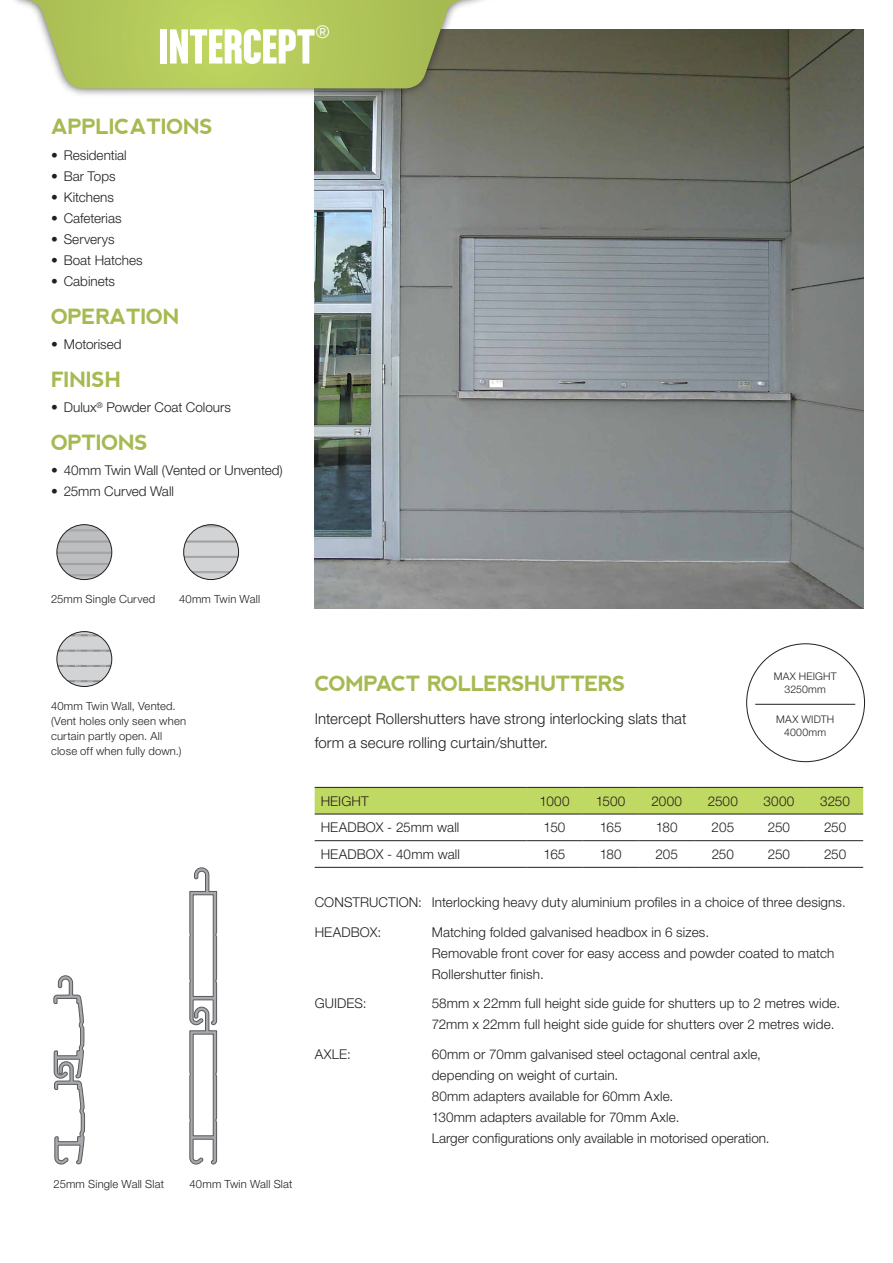
<style>
.page{position:relative;width:893px;height:1263px;background:#fff}
.page>*{position:absolute;margin:0;border:0;box-sizing:border-box;transform-origin:0 0}
.t1{font:52.5px "Chalet Comprime Hong Kong Sixty";letter-spacing:-.005em;color:#fff}
.t2{font:700 21px "nevis";letter-spacing:-.02em;color:#a6ba52}
.t3{font:300 15px/24px "Helvetica Neue LT Std";letter-spacing:.005em;color:#231f20}
.t4{font:300 13.5px/21px "Helvetica Neue LT Std";letter-spacing:.01em;color:#231f20}
.t5{font:300 11.25px/15px "Helvetica Neue LT Std";letter-spacing:.015em;color:#231f20}
.t6{font:300 10.5px/12.6px "Helvetica Neue LT Std";letter-spacing:.02em;color:#231f20;text-align:center}
</style>
<div class="page">
<div style="left:315px;top:788px;width:548px;height:26px;background:#c0d962"></div>
<hr style="left:315px;top:787px;width:211px;height:1px;background:#231f20">
<hr style="left:526px;top:787px;width:57px;height:1px;background:#231f20">
<hr style="left:583px;top:787px;width:56px;height:1px;background:#231f20">
<hr style="left:639px;top:787px;width:56px;height:1px;background:#231f20">
<hr style="left:695px;top:787px;width:56px;height:1px;background:#231f20">
<hr style="left:751px;top:787px;width:56px;height:1px;background:#231f20">
<hr style="left:807px;top:787px;width:56px;height:1px;background:#231f20">
<hr style="left:315px;top:814px;width:211px;height:1px;background:#231f20">
<hr style="left:526px;top:814px;width:57px;height:1px;background:#231f20">
<hr style="left:583px;top:814px;width:56px;height:1px;background:#231f20">
<hr style="left:639px;top:814px;width:56px;height:1px;background:#231f20">
<hr style="left:695px;top:814px;width:56px;height:1px;background:#231f20">
<hr style="left:751px;top:814px;width:56px;height:1px;background:#231f20">
<hr style="left:807px;top:814px;width:56px;height:1px;background:#231f20">
<hr style="left:315px;top:840px;width:211px;height:1px;background:#231f20">
<hr style="left:526px;top:840px;width:57px;height:1px;background:#231f20">
<hr style="left:583px;top:840px;width:56px;height:1px;background:#231f20">
<hr style="left:639px;top:840px;width:56px;height:1px;background:#231f20">
<hr style="left:695px;top:840px;width:56px;height:1px;background:#231f20">
<hr style="left:751px;top:840px;width:56px;height:1px;background:#231f20">
<hr style="left:807px;top:840px;width:56px;height:1px;background:#231f20">
<hr style="left:315px;top:867px;width:211px;height:1px;background:#231f20">
<hr style="left:526px;top:867px;width:57px;height:1px;background:#231f20">
<hr style="left:583px;top:867px;width:56px;height:1px;background:#231f20">
<hr style="left:639px;top:867px;width:56px;height:1px;background:#231f20">
<hr style="left:695px;top:867px;width:56px;height:1px;background:#231f20">
<hr style="left:751px;top:867px;width:56px;height:1px;background:#231f20">
<hr style="left:807px;top:867px;width:56px;height:1px;background:#231f20">
<img style="left:315px;top:30px;width:548px;height:578px">
<div style="left:0;top:0;width:518px;height:98px;background:#231f20;opacity:.75"></div>
<svg style="left:29px;top:0;width:432px;height:88px;background:#b4c764"></svg>
<svg style="left:57px;top:525px;width:55px;height:54px"></svg>
<div style="left:57px;top:524px;width:55px;height:56px;border:1px solid #231f20;border-radius:50%"></div>
<svg style="left:57px;top:632px;width:55px;height:54px"></svg>
<div style="left:57px;top:631px;width:55px;height:56px;border:1px solid #231f20;border-radius:50%"></div>
<svg style="left:184px;top:525px;width:55px;height:54px"></svg>
<div style="left:183px;top:524px;width:56px;height:56px;border:1px solid #231f20;border-radius:50%"></div>
<svg style="left:53px;top:975px;width:32px;height:190px"></svg>
<svg style="left:189px;top:867px;width:28px;height:297px"></svg>
<hr style="left:755px;top:704px;width:100px;height:1px;background:#231f20">
<h1 class="t1" style="left:159px;top:16px;width:173px">INTERCEPT<sup>®</sup></h1>
<h2 class="t2" style="left:51px;top:115px;width:163px">APPLICATIONS</h2>
<p class="t4" style="left:51px;top:144px;width:77px">• Residential</p>
<p class="t4" style="left:51px;top:165px;width:66px">• Bar Tops</p>
<p class="t4" style="left:51px;top:186px;width:64px">• Kitchens</p>
<p class="t4" style="left:51px;top:207px;width:72px">• Cafeterias</p>
<p class="t4" style="left:51px;top:228px;width:65px">• Serverys</p>
<p class="t4" style="left:51px;top:249px;width:93px">• Boat Hatches</p>
<p class="t4" style="left:51px;top:270px;width:66px">• Cabinets</p>
<h2 class="t2" style="left:51px;top:304px;width:130px">OPERATION</h2>
<p class="t4" style="left:51px;top:333px;width:72px">• Motorised</p>
<h2 class="t2" style="left:51px;top:367px;width:72px">FINISH</h2>
<p class="t4" style="left:51px;top:397px;width:181px">• Dulux<sup>®</sup> Powder Coat Colours</p>
<h2 class="t2" style="left:51px;top:431px;width:99px">OPTIONS</h2>
<p class="t4" style="left:51px;top:460px;width:233px">• 40mm Twin Wall (Vented or Unvented)</p>
<p class="t4" style="left:51px;top:481px;width:124px">• 25mm Curved Wall</p>
<p class="t5" style="left:51px;top:591px;width:106px">25mm Single Curved</p>
<p class="t5" style="left:179px;top:591px;width:82px">40mm Twin Wall</p>
<p class="t5" style="left:51px;top:698px;width:137px">40mm Twin Wall, Vented. (Vent holes only seen when curtain partly open. All close off when fully down.)</p>
<p class="t5" style="left:54px;top:1176px;width:112px">25mm Single Wall Slat</p>
<p class="t5" style="left:190px;top:1176px;width:104px">40mm Twin Wall Slat</p>
<h2 class="t2" style="left:315px;top:672px;width:312px">COMPACT ROLLERSHUTTERS</h2>
<p class="t3" style="left:315px;top:706px;width:373px">Intercept Rollershutters have strong interlocking slats that form a secure rolling curtain/shutter.</p>
<p class="t6" style="left:774px;top:670px;width:64px">MAX HEIGHT<br>3250mm</p>
<p class="t6" style="left:776px;top:713px;width:59px">MAX WIDTH<br>4000mm</p>
<p class="t4" style="left:321px;top:790px;width:50px">HEIGHT</p>
<p class="t4" style="left:539px;top:790px;width:32px">1000</p>
<p class="t4" style="left:596px;top:790px;width:31px">1500</p>
<p class="t4" style="left:651px;top:790px;width:32px">2000</p>
<p class="t4" style="left:708px;top:790px;width:32px">2500</p>
<p class="t4" style="left:764px;top:790px;width:32px">3000</p>
<p class="t4" style="left:820px;top:790px;width:31px">3250</p>
<p class="t4" style="left:321px;top:817px;width:140px">HEADBOX - 25mm wall</p>
<p class="t4" style="left:544px;top:817px;width:23px">150</p>
<p class="t4" style="left:600px;top:817px;width:23px">165</p>
<p class="t4" style="left:656px;top:817px;width:23px">180</p>
<p class="t4" style="left:712px;top:817px;width:24px">205</p>
<p class="t4" style="left:768px;top:817px;width:24px">250</p>
<p class="t4" style="left:824px;top:817px;width:24px">250</p>
<p class="t4" style="left:321px;top:843px;width:141px">HEADBOX - 40mm wall</p>
<p class="t4" style="left:543px;top:843px;width:23px">165</p>
<p class="t4" style="left:600px;top:843px;width:23px">180</p>
<p class="t4" style="left:655px;top:843px;width:24px">205</p>
<p class="t4" style="left:712px;top:843px;width:24px">250</p>
<p class="t4" style="left:768px;top:843px;width:24px">250</p>
<p class="t4" style="left:824px;top:843px;width:24px">250</p>
<p class="t4" style="left:315px;top:887px;width:533px;line-height:29.5px">CONSTRUCTION: Interlocking heavy duty aluminium profiles in a choice of three designs.<br>HEADBOX:</p>
<p class="t4" style="left:432px;top:921px;width:404px">Matching folded galvanised headbox in 6 sizes.<br>Removable front cover for easy access and powder coated to match<br>Rollershutter finish.</p>
<p class="t4" style="left:315px;top:993px;width:53px">GUIDES:</p>
<p class="t4" style="left:432px;top:993px;width:410px">58mm x 22mm full height side guide for shutters up to 2 metres wide.<br>72mm x 22mm full height side guide for shutters over 2 metres wide.</p>
<p class="t4" style="left:315px;top:1043px;width:38px">AXLE:</p>
<p class="t4" style="left:432px;top:1043px;width:339px">60mm or 70mm galvanised steel octagonal central axle, depending on weight of curtain.<br>80mm adapters available for 60mm Axle.<br>130mm adapters available for 70mm Axle.<br>Larger configurations only available in motorised operation.</p>
</div>
